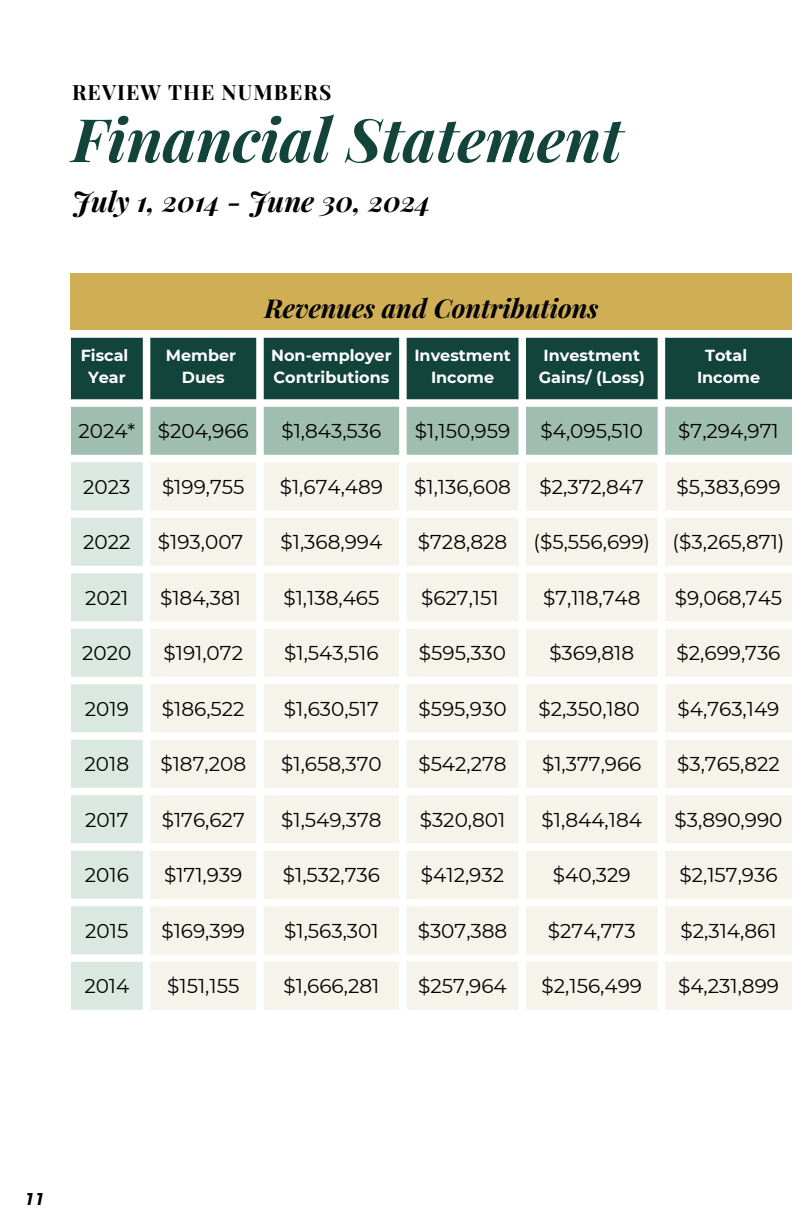
<style>
.page{position:relative;width:792px;height:1224px;background:#fff}
.page>*{position:absolute;margin:0;border:0;box-sizing:border-box;transform-origin:0 0}
.t1{font:italic 700 60px "Playfair Display";color:#12443b}
.t2{font:italic 700 28px "Playfair Display";color:#000}
.t3{font:italic 700 26px "Playfair Display";color:#000}
.t4{font:700 21px "Playfair Display";letter-spacing:.05em;color:#000}
.t5{font:20px "Montserrat";color:#000}
.t6{font:italic 700 17px "Montserrat";color:#000}
.t7{font:700 16px/21.4px "Montserrat";color:#fff;text-align:center}
</style>
<div class="page">
<div style="left:71px;top:273px;width:721px;height:57px;background:#d0ae56"></div>
<div style="left:71px;top:338px;width:721px;height:61px;background:#12443b"></div>
<svg style="left:71px;top:407px;width:721px;height:48px;background:#a5c1b4"></svg>
<svg style="left:71px;top:462px;width:72px;height:548px;background:#deeae4"></svg>
<svg style="left:150px;top:462px;width:642px;height:548px;fill:#f6f3ea"></svg>
<p class="t4" style="left:72px;top:77px;width:261px">REVIEW THE NUMBERS</p>
<h1 class="t1" style="left:72px;top:97px;width:552px">Financial Statement</h1>
<h2 class="t2" style="left:72px;top:182px;width:360px">July 1, 2014 - June 30, 2024</h2>
<h2 class="t3" style="left:264px;top:290px;width:336px">Revenues and Contributions</h2>
<p class="t7" style="left:81px;top:345px;width:49px">Fiscal<br>Year</p>
<p class="t7" style="left:166px;top:345px;width:72px">Member<br>Dues</p>
<p class="t7" style="left:271px;top:345px;width:122px;text-align:left">Non-employer<br>Contributions</p>
<p class="t7" style="left:414px;top:345px;width:98px">Investment<br>Income</p>
<p class="t7" style="left:544px;top:345px;width:98px">Investment</p>
<p class="t7" style="left:539px;top:366px;width:107px">Gains/ (Loss)</p>
<p class="t7" style="left:697px;top:345px;width:65px">Total<br>Income</p>
<p class="t5" style="left:78px;top:419px;width:172px">2024* $204,966</p>
<p class="t5" style="left:281px;top:419px;width:102px">$1,843,536</p>
<p class="t5" style="left:415px;top:419px;width:97px">$1,150,959</p>
<p class="t5" style="left:541px;top:419px;width:104px">$4,095,510</p>
<p class="t5" style="left:678px;top:419px;width:102px">$7,294,971</p>
<p class="t5" style="left:83px;top:474px;width:49px">2023</p>
<p class="t5" style="left:162px;top:474px;width:84px">$199,755</p>
<p class="t5" style="left:280px;top:474px;width:105px">$1,674,489</p>
<p class="t5" style="left:414px;top:474px;width:98px">$1,136,608</p>
<p class="t5" style="left:540px;top:474px;width:106px">$2,372,847</p>
<p class="t5" style="left:677px;top:474px;width:105px">$5,383,699</p>
<p class="t5" style="left:83px;top:530px;width:49px">2022</p>
<p class="t5" style="left:158px;top:530px;width:87px">$193,007</p>
<p class="t5" style="left:281px;top:530px;width:103px">$1,368,994</p>
<p class="t5" style="left:418px;top:530px;width:91px">$728,828</p>
<p class="t5" style="left:534px;top:530px;width:252px">($5,556,699) ($3,265,871)</p>
<p class="t5" style="left:85px;top:585px;width:45px">2021</p>
<p class="t5" style="left:160px;top:585px;width:83px">$184,381</p>
<p class="t5" style="left:283px;top:585px;width:97px">$1,138,465</p>
<p class="t5" style="left:421px;top:585px;width:79px">$627,151</p>
<p class="t5" style="left:543px;top:585px;width:99px">$7,118,748</p>
<p class="t5" style="left:675px;top:585px;width:109px">$9,068,745</p>
<p class="t5" style="left:82px;top:641px;width:51px">2020</p>
<p class="t5" style="left:164px;top:641px;width:81px">$191,072</p>
<p class="t5" style="left:284px;top:641px;width:96px">$1,543,516</p>
<p class="t5" style="left:419px;top:641px;width:89px">$595,330</p>
<p class="t5" style="left:549px;top:641px;width:86px">$369,818</p>
<p class="t5" style="left:677px;top:641px;width:105px">$2,699,736</p>
<p class="t5" style="left:85px;top:696px;width:46px">2019</p>
<p class="t5" style="left:162px;top:696px;width:84px">$186,522</p>
<p class="t5" style="left:284px;top:696px;width:97px">$1,630,517</p>
<p class="t5" style="left:419px;top:696px;width:90px">$595,930</p>
<p class="t5" style="left:539px;top:696px;width:103px">$2,350,180</p>
<p class="t5" style="left:678px;top:696px;width:103px">$4,763,149</p>
<p class="t5" style="left:85px;top:752px;width:46px">2018</p>
<p class="t5" style="left:160px;top:752px;width:87px">$187,208</p>
<p class="t5" style="left:281px;top:752px;width:102px">$1,658,370</p>
<p class="t5" style="left:418px;top:752px;width:90px">$542,278</p>
<p class="t5" style="left:542px;top:752px;width:101px">$1,377,966</p>
<p class="t5" style="left:677px;top:752px;width:104px">$3,765,822</p>
<p class="t5" style="left:85px;top:807px;width:45px">2017</p>
<p class="t5" style="left:162px;top:807px;width:85px">$176,627</p>
<p class="t5" style="left:281px;top:807px;width:102px">$1,549,378</p>
<p class="t5" style="left:420px;top:807px;width:87px">$320,801</p>
<p class="t5" style="left:542px;top:807px;width:102px">$1,844,184</p>
<p class="t5" style="left:675px;top:807px;width:109px">$3,890,990</p>
<p class="t5" style="left:85px;top:863px;width:46px">2016</p>
<p class="t5" style="left:164px;top:863px;width:80px">$171,939</p>
<p class="t5" style="left:283px;top:863px;width:99px">$1,532,736</p>
<p class="t5" style="left:421px;top:863px;width:85px">$412,932</p>
<p class="t5" style="left:553px;top:863px;width:79px">$40,329</p>
<p class="t5" style="left:680px;top:863px;width:100px">$2,157,936</p>
<p class="t5" style="left:85px;top:918px;width:45px">2015</p>
<p class="t5" style="left:161px;top:918px;width:85px">$169,399</p>
<p class="t5" style="left:284px;top:918px;width:96px">$1,563,301</p>
<p class="t5" style="left:418px;top:918px;width:91px">$307,388</p>
<p class="t5" style="left:548px;top:918px;width:89px">$274,773</p>
<p class="t5" style="left:681px;top:918px;width:98px">$2,314,861</p>
<p class="t5" style="left:84px;top:974px;width:47px">2014</p>
<p class="t5" style="left:167px;top:974px;width:74px">$151,155</p>
<p class="t5" style="left:283px;top:974px;width:97px">$1,666,281</p>
<p class="t5" style="left:418px;top:974px;width:90px">$257,964</p>
<p class="t5" style="left:542px;top:974px;width:102px">$2,156,499</p>
<p class="t5" style="left:678px;top:974px;width:102px">$4,231,899</p>
<p class="t6" style="left:26px;top:1188px;width:18px">11</p>
</div>
